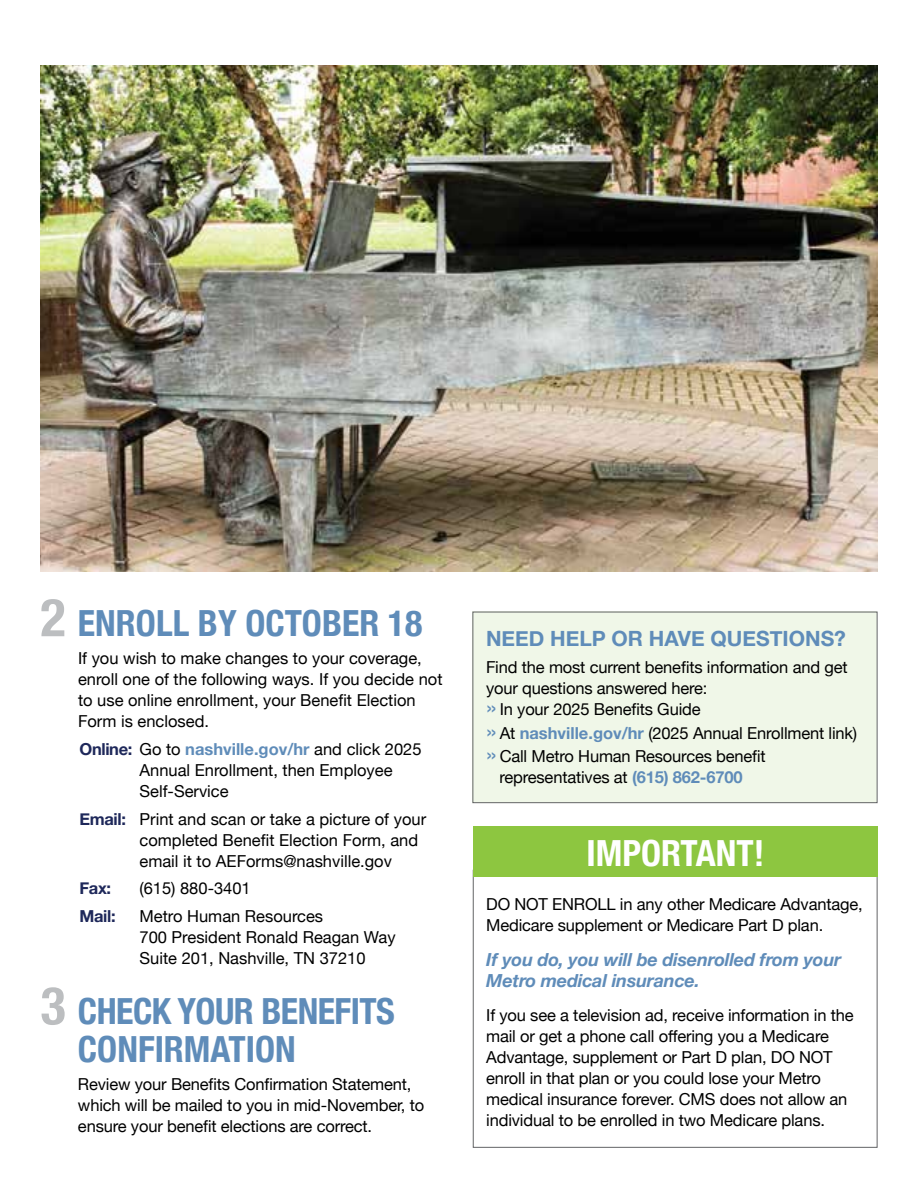
<style>
.page{position:relative;width:918px;height:1188px;background:#fff}
.page>*{position:absolute;margin:0;border:0;box-sizing:border-box;transform-origin:0 0}
.t1{font:700 condensed 36px/37.5px "Helvetica Neue";color:#5f8cb9}
.t2{font:700 condensed 36px "Helvetica Neue";color:#fff}
.t3{font:700 21px "Helvetica Neue";color:#5f8cb9}
.t4{font:italic 700 18px/21px "Helvetica Neue";letter-spacing:-.01em;color:#5f8cb9}
.t5{font:16.5px/21px "Helvetica Neue";letter-spacing:-.01em;color:#000}
.t6{font:700 16.5px "Helvetica Neue";letter-spacing:-.02em;color:#1e285a}
.s1{font-size:52.5px;color:#bcbec0}
.s2{font-weight:700;color:#1e285a}
.s3{font-weight:700;color:#5f8cb9}
.s4{font-size:22.5px;color:#5f8cb9}
</style>
<div class="page">
<div style="left:472px;top:612px;width:405px;height:191px;background:#f0f7e8"></div>
<div style="left:473px;top:826px;width:405px;height:51px;background:#8dc640"></div>
<div style="left:472px;top:612px;width:406px;height:191px;border:1px solid #636466"></div>
<img style="left:41px;top:66px;width:836px;height:505px">
<h1 class="t1" style="left:40px;top:602px;width:384px"><span class="s1">2</span> ENROLL BY OCTOBER 18</h1>
<p class="t5" style="left:78px;top:649px;width:366px">If you wish to make changes to your coverage, enroll one of the following ways. If you decide not to use online enrollment, your Benefit Election Form is enclosed.</p>
<p class="t5" style="left:139px;top:739px;width:284px;text-indent:-60px"><span class="s2">Online:</span> Go to <span class="s3">nashville.gov/hr</span> and click 202 5<br>Annual Enrollment, then Employee<br>Self - Service</p>
<p class="t5" style="left:139px;top:809px;width:288px;text-indent:-60px"><span class="s2">Email:</span> Print and scan or take a picture of your completed Benefit Election Form, and email it to AEForms@nashville.gov</p>
<p class="t6" style="left:80px;top:875px;width:33px">Fax:</p>
<p class="t5" style="left:139px;top:879px;width:113px">(615) 880-3401</p>
<p class="t6" style="left:80px;top:903px;width:38px">Mail :</p>
<p class="t5" style="left:139px;top:907px;width:258px">Metro Human Resources<br>700 President Ronald Reagan Way<br>Suite 201, Nashville, TN 37210</p>
<h1 class="t1" style="left:78px;top:990px;width:318px;text-indent:-37px"><span class="s1">3</span> CHECK YOUR BENEFITS<br>CONFIRMATION</h1>
<p class="t5" style="left:78px;top:1074px;width:348px">Review your Benefits Confirmation Statement, which will be mailed to you in mid-November, to ensure your benefit elections are correct.</p>
<p class="t3" style="left:486px;top:622px;width:362px">NEED HELP OR HAVE QUESTIONS?</p>
<p class="t5" style="left:486px;top:658px;width:363px">Find the most current benefits information and get your questions answered here:<br><span class="s4">»</span> In your 202 5 Benefits Guide</p>
<p class="t5" style="left:486px;top:722px;width:373px;line-height:23.4px"><span class="s4">»</span> At <span class="s3">nashville.gov/hr</span> ( 2025 Annual Enrollment link) <span class="s4">»</span> Call Metro Human Resources benefit</p>
<p class="t5" style="left:499px;top:768px;width:245px">representatives at <span class="s3">(615) 862-6700</span></p>
<h1 class="t2" style="left:586px;top:823px;width:179px">I MPORTANT!</h1>
<p class="t5" style="left:486px;top:895px;width:378px">DO NOT ENROLL in any other Medicare Advantage,<br>Medicare supplement or Medicare Part D plan.</p>
<p class="t4" style="left:486px;top:949px;width:357px">If you do, you will be disenrolled from your<br>Metro medical insurance.</p>
<p class="t5" style="left:486px;top:1006px;width:369px">If you see a television ad, receive information in the mail or get a phone call offering you a Medicare Advantage, supplement or Part D plan, DO NOT enroll in that plan or you could lose your Metro medical insurance forever. CMS does not allow an individual to be enrolled in two Medicare plans.</p>
</div>
